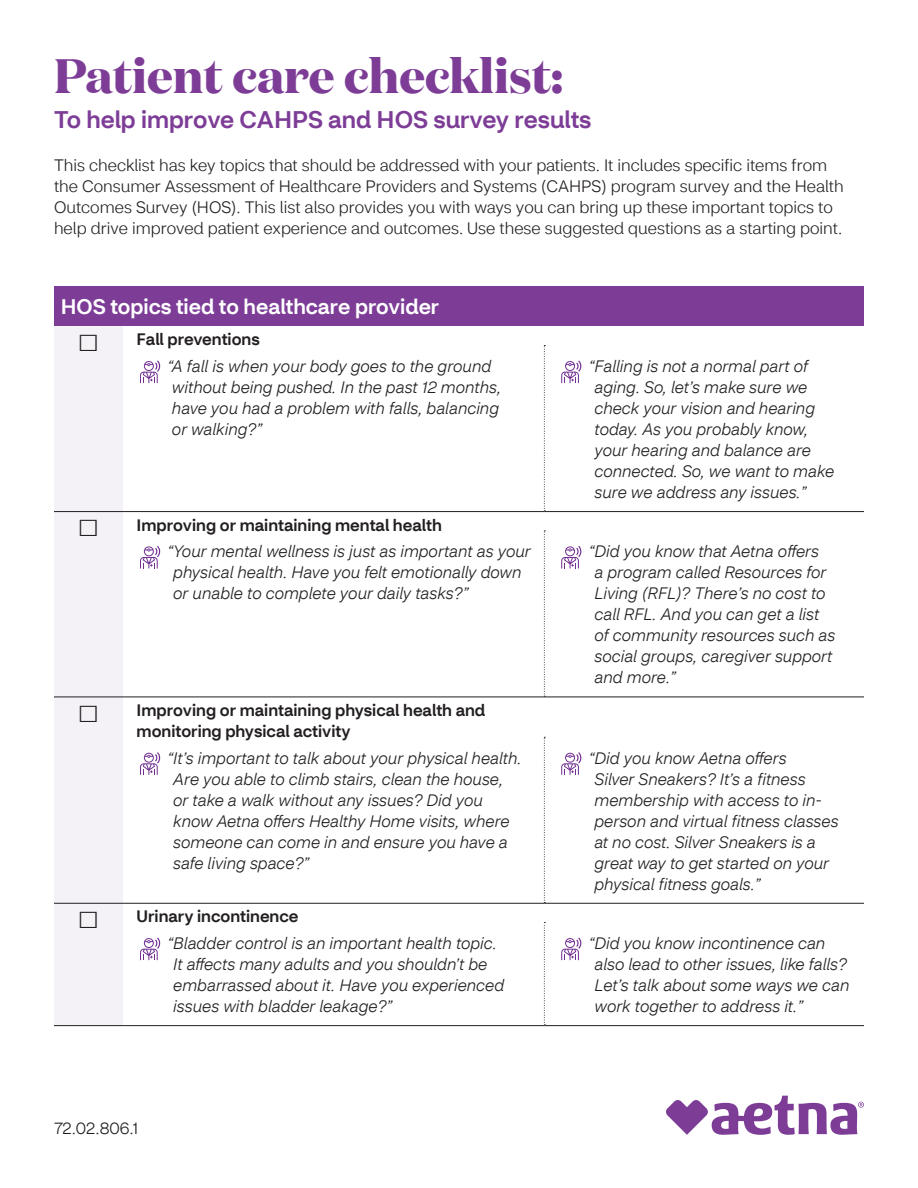
<style>
.page{position:relative;width:918px;height:1188px;background:#fff}
.page>*{position:absolute;margin:0;border:0;box-sizing:border-box;transform-origin:0 0}
.t1{font:700 48px "Domaine Display";color:#7d3d97}
.t2{font:500 24px "CVS Health Sans";color:#7d3d97}
.t3{font:500 21px "CVS Health Sans";color:#fff}
.t4{font:italic 300 16.5px/21px "CVS Health Sans";color:#231f20}
.t5{font:300 16.5px/21px "CVS Health Sans";color:#231f20}
.t6{font:500 16.5px/21px "CVS Health Sans";color:#231f20}
.s1{font-family:"ST Heiti SC";font-style:normal;font-size:22.5px}
.s2{font-weight:500;font-style:normal}
.s3{font-family:"ST Heiti SC";font-weight:300;font-size:22.5px}
</style>
<div class="page">
<div style="left:54px;top:287px;width:810px;height:39px;background:#7d3d97"></div>
<div style="left:54px;top:326px;width:69px;height:699px;background:#f4f1f7"></div>
<hr style="left:54px;top:511px;width:69px;height:1px;background:#231f20">
<hr style="left:123px;top:511px;width:421px;height:1px;background:#231f20">
<hr style="left:544px;top:511px;width:320px;height:1px;background:#231f20">
<hr style="left:54px;top:697px;width:69px;height:1px;background:#231f20">
<hr style="left:123px;top:697px;width:421px;height:1px;background:#231f20">
<hr style="left:544px;top:697px;width:320px;height:1px;background:#231f20">
<hr style="left:54px;top:903px;width:69px;height:1px;background:#231f20">
<hr style="left:123px;top:903px;width:421px;height:1px;background:#231f20">
<hr style="left:544px;top:903px;width:320px;height:1px;background:#231f20">
<hr style="left:54px;top:1025px;width:69px;height:1px;background:#231f20">
<hr style="left:123px;top:1025px;width:421px;height:1px;background:#231f20">
<hr style="left:544px;top:1025px;width:320px;height:1px;background:#231f20">
<svg style="left:544px;top:345px;width:1px;height:166px"></svg>
<svg style="left:544px;top:531px;width:1px;height:166px"></svg>
<svg style="left:544px;top:737px;width:1px;height:166px"></svg>
<svg style="left:544px;top:922px;width:1px;height:103px"></svg>
<svg style="left:140px;top:360px;width:20px;height:23px"></svg>
<svg style="left:561px;top:360px;width:20px;height:23px"></svg>
<svg style="left:140px;top:546px;width:20px;height:22px"></svg>
<svg style="left:561px;top:546px;width:20px;height:22px"></svg>
<svg style="left:140px;top:752px;width:20px;height:23px"></svg>
<svg style="left:561px;top:752px;width:20px;height:23px"></svg>
<svg style="left:140px;top:938px;width:20px;height:22px"></svg>
<svg style="left:561px;top:938px;width:20px;height:22px"></svg>
<svg style="left:666px;top:1096px;width:198px;height:39px"></svg>
<h1 class="t1" style="left:54px;top:41px;width:511px">Patient care checklist:</h1>
<h2 class="t2" style="left:54px;top:105px;width:539px">To help improve CAHPS and HOS survey results</h2>
<p class="t5" style="left:54px;top:155px;width:791px">This checklist has key topics that should be addressed with your patients. It includes specific items from the Consumer Assessment of Healthcare Providers and Systems (CAHPS) program survey and the Health Outcomes Survey (HOS). This list also provides you with ways you can bring up these important topics to help drive improved patient experience and outcomes. Use these suggested questions as a starting point.</p>
<p class="t3" style="left:61px;top:294px;width:380px">HOS topics tied to healthcare provider</p>
<p class="t4" style="left:167px;top:326px;width:326px;line-height:26.8px;text-indent:-90px"><span class="s1">□</span> <span class="s2">Fall preventions<br></span>“A fall is when your body goes to the ground</p>
<p class="t4" style="left:172px;top:377px;width:331px">without being pushed. In the past 12 months, have you had a problem with falls, balancing or walking?”</p>
<p class="t4" style="left:167px;top:511px;width:365px;line-height:26.8px;text-indent:-90px"><span class="s1">□</span> <span class="s2">Improving or maintaining mental health<br></span>“Your mental wellness is just as important as your</p>
<p class="t4" style="left:173px;top:562px;width:350px">physical health. Have you felt emotionally down or unable to complete your daily tasks?”</p>
<p class="t4" style="left:595px;top:356px;width:241px;text-indent:-6px">“Falling is not a normal part of aging. So, let’s make sure we check your vision and hearing today. As you probably know, your hearing and balance are connected. So, we want to make sure we address any issues.”</p>
<p class="t4" style="left:595px;top:541px;width:242px;text-indent:-6px">“Did you know that Aetna offers<br>a program called Resources for<br>Living (RFL)? There’s no cost to call RFL. And you can get a list of community resources such as social groups, caregiver support and more.”</p>
<p class="t6" style="left:137px;top:700px;width:350px;text-indent:-59px"><span class="s3">□</span> Improving or maintaining physical health and monitoring physical activity</p>
<p class="t4" style="left:173px;top:748px;width:350px;text-indent:-6px">“It’s important to talk about your physical health.<br>Are you able to climb stairs, clean the house, or take a walk without any issues? Did you know Aetna offers Healthy Home visits, where someone can come in and ensure you have a safe living space?”</p>
<p class="t4" style="left:595px;top:748px;width:246px;text-indent:-6px">“Did you know Aetna offers<br>Silver Sneakers? It’s a fitness membership with access to in&shy;person and virtual fitness classes at no cost. Silver Sneakers is a great way to get started on your physical fitness goals.”</p>
<p class="t4" style="left:167px;top:903px;width:331px;line-height:26.8px;text-indent:-90px"><span class="s1">□</span> <span class="s2">Urinary incontinence<br></span>“Bladder control is an important health topic.</p>
<p class="t4" style="left:173px;top:954px;width:332px">It affects many adults and you shouldn’t be embarrassed about it. Have you experienced issues with bladder leakage?”</p>
<p class="t4" style="left:595px;top:933px;width:256px;text-indent:-6px">“Did you know incontinence can also lead to other issues, like falls?<br>Let’s talk about some ways we can work together to address it.”</p>
<p class="t5" style="left:54px;top:1118px;width:86px">72.02.806.1</p>
</div>
